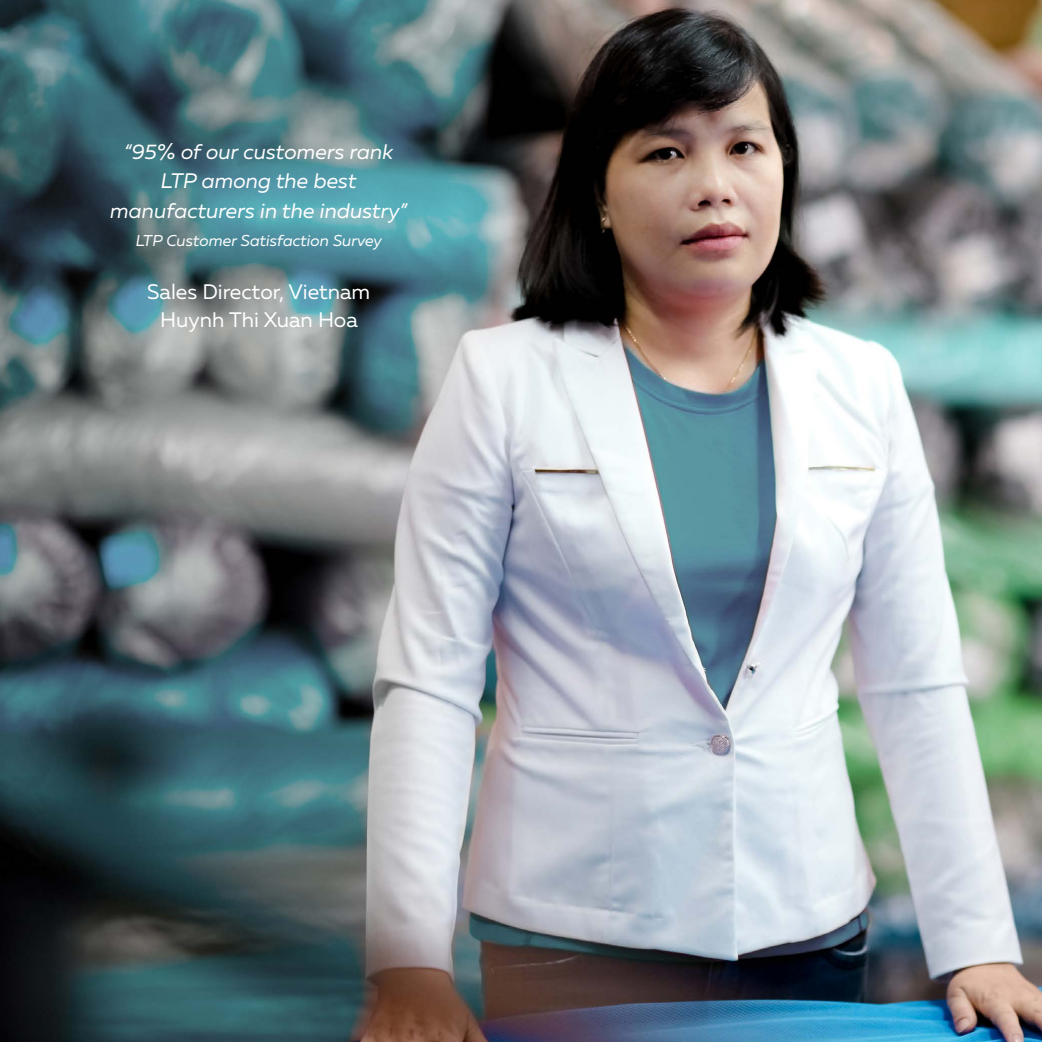
<style>
.page{position:relative;width:1042px;height:1042px;background:#fff}
.page>*{position:absolute;margin:0;border:0;box-sizing:border-box;transform-origin:0 0}
.t1{font:italic 21px/29.8px "Muller";color:#fff;text-align:center}
.t2{font:21px/28px "Muller";color:#fff;text-align:center}
.t3{font:italic 15.75px "Muller";color:#fff}
</style>
<div class="page">
<img style="left:0;top:0;width:1042px;height:1042px">
<hr style="left:0;top:597px;width:1px;height:46px;background:#fff">
<hr style="left:0;top:959px;width:1px;height:46px;background:#fff">
<p class="t1" style="left:110px;top:136px;width:299px">“95% of our customers rank<br>LTP among the best manufacturers in the industry”</p>
<p class="t3" style="left:136px;top:231px;width:248px">LTP Customer Satisfaction Survey</p>
<p class="t2" style="left:147px;top:277px;width:224px">Sales Director, Vietnam<br>Huynh Thi Xuan Hoa</p>
</div>
